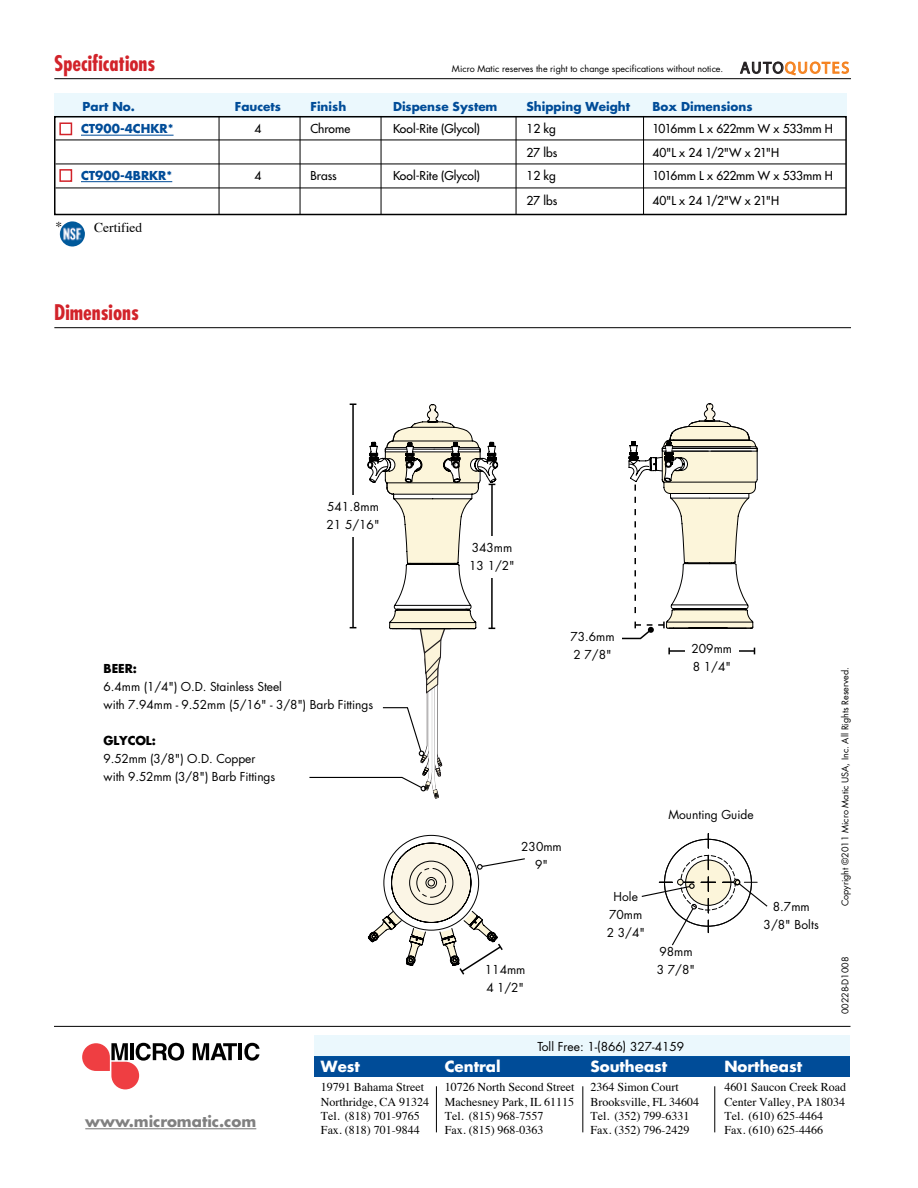
<style>
.page{position:relative;width:918px;height:1188px;background:#fff}
.page>*{position:absolute;margin:0;border:0;box-sizing:border-box;transform-origin:0 0}
.t1{font:700 condensed 21px "Futura";color:#d2232a}
.t2{font:700 15px "Futura";color:#fff}
.t3{font:700 15px "Futura";color:#000}
.t4{font:13.5px "Times";color:#000}
.t5{font:12px/14.4px "Times";color:#000}
.t6{font:12px/18px "Futura";color:#000}
.t7{font:12px "Futura";letter-spacing:-.005em;color:#000}
.t8{font:700 12px "Futura";color:#004c98}
.t9{font:700 12px "Futura";letter-spacing:-.015em;color:#000}
.t10{font:9px "Futura";color:#000}
.s1{font-family:"Myriad Pro";font-size:16.35px;color:#231f20}
.s2{font-family:"Myriad Pro";font-size:16.35px;color:#f5821f}
</style>
<div class="page">
<hr style="left:582px;top:1086px;width:1px;height:46px;background:#000">
<hr style="left:436px;top:1086px;width:1px;height:46px;background:#000">
<hr style="left:714px;top:1086px;width:1px;height:46px;background:#000">
<hr style="left:54px;top:1026px;width:796px;height:1px;background:#000">
<div style="left:54px;top:93px;width:793px;height:25px;background:#ebf8fd"></div>
<div style="left:315px;top:1057px;width:535px;height:20px;background:#004c98"></div>
<div style="left:315px;top:1036px;width:535px;height:21px;background:#ebf8fd"></div>
<hr style="left:85px;top:1128px;width:171px;height:1px;background:#000">
<hr style="left:54px;top:78px;width:797px;height:1px;background:#000">
<svg style="left:82px;top:1043px;width:102px;height:46px"></svg>
<svg style="left:193px;top:1043px;width:44px;height:17px"></svg>
<hr style="left:239px;top:1043px;width:3px;height:17px;background:#000">
<svg style="left:244px;top:1043px;width:15px;height:18px"></svg>
<hr style="left:54px;top:327px;width:797px;height:1px;background:#000">
<div style="left:54px;top:116px;width:793px;height:99px;border:2px solid #000"></div>
<hr style="left:56px;top:140px;width:790px;height:1px;background:#000">
<hr style="left:81px;top:135px;width:93px;height:1px;background:#004c98">
<hr style="left:56px;top:164px;width:790px;height:1px;background:#000">
<hr style="left:56px;top:188px;width:790px;height:1px;background:#000">
<hr style="left:81px;top:181px;width:91px;height:1px;background:#004c98">
<hr style="left:219px;top:116px;width:1px;height:99px;background:#000">
<hr style="left:300px;top:116px;width:1px;height:99px;background:#000">
<hr style="left:381px;top:116px;width:1px;height:99px;background:#000">
<hr style="left:516px;top:116px;width:1px;height:99px;background:#000">
<hr style="left:643px;top:116px;width:1px;height:99px;background:#000">
<img style="left:60px;top:221px;width:25px;height:26px">
<div style="left:59px;top:122px;width:13px;height:13px;background:#fff;border:2px solid #d2232a"></div>
<div style="left:59px;top:169px;width:13px;height:13px;background:#fff;border:2px solid #d2232a"></div>
<svg style="left:740px;top:61px;width:109px;height:14px"></svg>
<svg style="left:368px;top:843px;width:157px;height:132px"></svg>
<svg style="left:309px;top:404px;width:189px;height:395px"></svg>
<div style="left:486px;top:536px;width:19px;height:42px;background:#fff"></div>
<div style="left:463px;top:543px;width:58px;height:34px;background:#fff"></div>
<svg style="left:622px;top:404px;width:136px;height:236px"></svg>
<hr style="left:669px;top:650px;width:85px;height:2px;background:#000">
<div style="left:685px;top:643px;width:53px;height:31px;background:#fff"></div>
<svg style="left:641px;top:833px;width:127px;height:113px"></svg>
<h1 class="t1" style="left:54px;top:50px;width:103px">Specifications</h1>
<p class="t10" style="left:452px;top:62px;width:399px">Micro Matic reserves the right to change specifications without notice. <span class="s1">AUTO</span><span class="s2">QUOTES</span></p>
<p class="t8" style="left:83px;top:98px;width:54px">Part No.</p>
<p class="t8" style="left:235px;top:98px;width:48px">Faucets</p>
<p class="t8" style="left:310px;top:98px;width:37px">Finish</p>
<p class="t8" style="left:393px;top:98px;width:106px">Dispense System</p>
<p class="t8" style="left:526px;top:98px;width:105px">Shipping Weight</p>
<p class="t8" style="left:652px;top:98px;width:102px">Box Dimensions</p>
<p class="t8" style="left:81px;top:121px;width:94px">CT900-4CHKR*</p>
<p class="t7" style="left:255px;top:121px;width:8px">4</p>
<p class="t7" style="left:310px;top:121px;width:41px">Chrome</p>
<p class="t7" style="left:393px;top:121px;width:88px">Kool-Rite (Glycol)</p>
<p class="t7" style="left:526px;top:121px;width:31px">12 kg</p>
<p class="t7" style="left:652px;top:121px;width:182px">1016mm L x 622mm W x 533mm H</p>
<p class="t7" style="left:526px;top:144px;width:32px">27 lbs</p>
<p class="t7" style="left:652px;top:144px;width:128px">40"L x 24 1/2"W x 21"H</p>
<p class="t8" style="left:81px;top:167px;width:93px">CT900-4BRKR*</p>
<p class="t7" style="left:255px;top:168px;width:8px">4</p>
<p class="t7" style="left:310px;top:168px;width:28px">Brass</p>
<p class="t7" style="left:393px;top:168px;width:88px">Kool-Rite (Glycol)</p>
<p class="t7" style="left:526px;top:168px;width:31px">12 kg</p>
<p class="t7" style="left:652px;top:168px;width:182px">1016mm L x 622mm W x 533mm H</p>
<p class="t7" style="left:526px;top:193px;width:32px">27 lbs</p>
<p class="t7" style="left:652px;top:193px;width:128px">40"L x 24 1/2"W x 21"H</p>
<p class="t4" style="left:56px;top:215px;width:88px">* Certified</p>
<h1 class="t1" style="left:54px;top:299px;width:86px">Dimensions</h1>
<p class="t6" style="left:327px;top:497px;width:54px">541.8mm<br>21 5/16"</p>
<p class="t6" style="left:469px;top:539px;width:47px">343mm<br>13 1/2"</p>
<p class="t9" style="left:104px;top:660px;width:35px">BEER:</p>
<p class="t6" style="left:104px;top:678px;width:271px">6.4mm (1/4") O.D. Stainless Steel<br>with 7.94mm - 9.52mm (5/16" - 3/8") Barb Fittings</p>
<p class="t9" style="left:104px;top:732px;width:54px">GLYCOL:</p>
<p class="t6" style="left:104px;top:750px;width:173px">9.52mm (3/8") O.D. Copper with 9.52mm (3/8") Barb Fittings</p>
<p class="t3" style="left:85px;top:1110px;width:173px">www.micromatic.com</p>
<p class="t2" style="left:321px;top:1056px;width:40px">West</p>
<p class="t5" style="left:321px;top:1079px;width:110px">19791 Bahama Street<br>Northridge, CA 91324<br>Tel. (818) 701-9765<br>Fax. (818) 701-9844</p>
<p class="t6" style="left:570px;top:627px;width:46px">73.6mm<br>2 7/8"</p>
<p class="t6" style="left:692px;top:639px;width:42px">209mm<br>8 1/4"</p>
<p class="t6" style="left:521px;top:837px;width:42px;text-align:center">230mm<br>9"</p>
<p class="t6" style="left:485px;top:960px;width:42px">114mm<br>4 1/2"</p>
<p class="t6" style="left:668px;top:806px;width:87px">Mounting Guide</p>
<p class="t6" style="left:607px;top:887px;width:40px;text-align:center">Hole<br>70mm<br>2 3/4"</p>
<p class="t6" style="left:657px;top:943px;width:40px">98mm<br>3 7/8"</p>
<p class="t6" style="left:764px;top:897px;width:57px;text-align:center">8.7mm<br>3/8" Bolts</p>
<p class="t6" style="left:537px;top:1037px;width:148px">Toll Free: 1-(866) 327-4159</p>
<p class="t10" style="left:839px;top:906px;width:241px;rotate:-90deg">Copyright ©2011 Micro Matic USA, Inc. All Rights Reserved.</p>
<p class="t10" style="left:839px;top:1014px;width:59px;rotate:-90deg">00228-D1008</p>
<p class="t2" style="left:445px;top:1056px;width:57px">Central</p>
<p class="t5" style="left:445px;top:1079px;width:131px">10726 North Second Street<br>Machesney Park, IL 61115<br>Tel. (815) 968-7557<br>Fax. (815) 968-0363</p>
<p class="t2" style="left:591px;top:1056px;width:78px">Southeast</p>
<p class="t5" style="left:590px;top:1079px;width:110px">2364 Simon Court<br>Brooksville, FL 34604<br>Tel. (352) 799-6331<br>Fax. (352) 796-2429</p>
<p class="t2" style="left:724px;top:1056px;width:79px">Northeast</p>
<p class="t5" style="left:724px;top:1079px;width:123px">4601 Saucon Creek Road<br>Center Valley, PA 18034<br>Tel. (610) 625-4464<br>Fax. (610) 625-4466</p>
</div>
